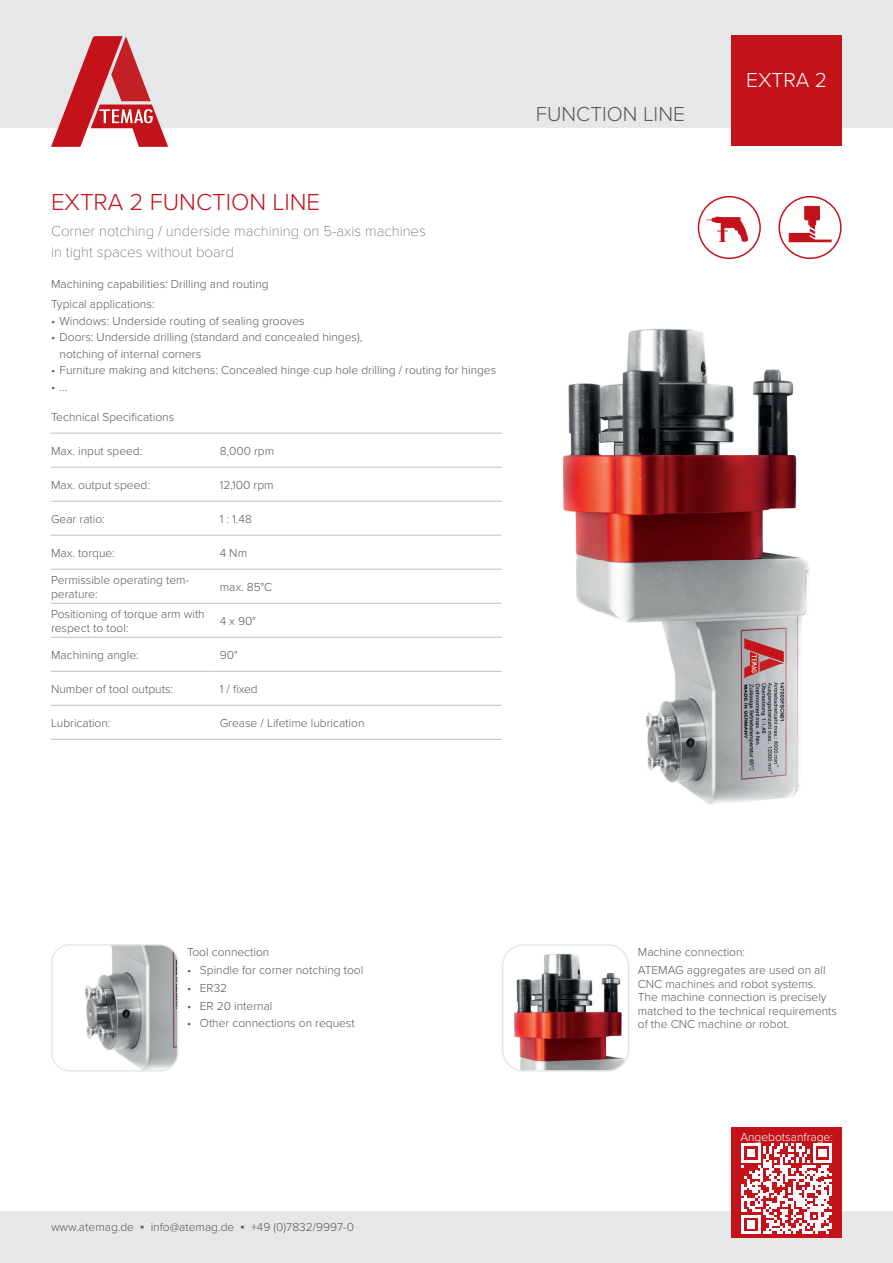
<style>
.page{position:relative;width:893px;height:1263px;background:#fff}
.page>*{position:absolute;margin:0;border:0;box-sizing:border-box;transform-origin:0 0}
.t1{font:300 24px "Proxima Nova";color:#c4121a}
.t2{font:300 21px "Proxima Nova";color:#57585a}
.t3{font:300 21px "Proxima Nova";color:#fff}
.t4{font:100 15px/21px "Proxima Nova T";color:#57585a}
.t5{font:300 12px/13.5px "Proxima Nova";color:#57585a}
.t6{font:300 12px "Proxima Nova";color:#fff}
.s1{font-family:"Verdana";font-weight:400}
</style>
<div class="page">
<div style="left:0;top:0;width:893px;height:128px;background:#e6e7e9"></div>
<div style="left:731px;top:36px;width:111px;height:110px;background:#c4121a"></div>
<div style="left:0;top:1212px;width:893px;height:51px;background:#e6e7e9"></div>
<div style="left:731px;top:1127px;width:111px;height:110px;background:#c4121a"></div>
<svg style="left:51px;top:36px;width:117px;height:111px"></svg>
<hr style="left:51px;top:433px;width:160px;height:1px;background:#bebfc2">
<hr style="left:211px;top:433px;width:291px;height:1px;background:#bebfc2">
<hr style="left:51px;top:467px;width:160px;height:1px;background:#bebfc2">
<hr style="left:211px;top:467px;width:291px;height:1px;background:#bebfc2">
<hr style="left:51px;top:501px;width:160px;height:1px;background:#bebfc2">
<hr style="left:211px;top:501px;width:291px;height:1px;background:#bebfc2">
<hr style="left:51px;top:535px;width:160px;height:1px;background:#bebfc2">
<hr style="left:211px;top:535px;width:291px;height:1px;background:#bebfc2">
<hr style="left:51px;top:569px;width:160px;height:1px;background:#bebfc2">
<hr style="left:211px;top:569px;width:291px;height:1px;background:#bebfc2">
<hr style="left:51px;top:603px;width:160px;height:1px;background:#bebfc2">
<hr style="left:211px;top:603px;width:291px;height:1px;background:#bebfc2">
<hr style="left:51px;top:637px;width:160px;height:1px;background:#bebfc2">
<hr style="left:211px;top:637px;width:291px;height:1px;background:#bebfc2">
<hr style="left:51px;top:671px;width:160px;height:1px;background:#bebfc2">
<hr style="left:211px;top:671px;width:291px;height:1px;background:#bebfc2">
<hr style="left:51px;top:705px;width:160px;height:1px;background:#bebfc2">
<hr style="left:211px;top:705px;width:291px;height:1px;background:#bebfc2">
<hr style="left:51px;top:739px;width:160px;height:1px;background:#bebfc2">
<hr style="left:211px;top:739px;width:291px;height:1px;background:#bebfc2">
<img style="left:562px;top:328px;width:248px;height:477px">
<img style="left:502px;top:947px;width:127px;height:124px">
<div style="left:502px;top:944px;width:127px;height:127px;border:2px solid #e6e7e9;border-radius:21px"></div>
<img style="left:54px;top:947px;width:122px;height:124px">
<div style="left:51px;top:944px;width:128px;height:127px;border:2px solid #e6e7e9;border-radius:18px"></div>
<svg style="left:741px;top:1143px;width:91px;height:91px"></svg>
<div style="left:698px;top:196px;width:63px;height:63px;border:2px solid #c4121a;border-radius:50%"></div>
<svg style="left:706px;top:217px;width:42px;height:25px"></svg>
<div style="left:778px;top:196px;width:64px;height:63px;border:2px solid #c4121a;border-radius:50%"></div>
<svg style="left:789px;top:206px;width:43px;height:36px"></svg>
<h1 class="t1" style="left:51px;top:184px;width:271px">EXTRA 2 FUNCTION LINE</h1>
<p class="t4" style="left:51px;top:219px;width:376px">Corner notching / underside machining on 5-axis machines in tight spaces without board</p>
<p class="t5" style="left:51px;top:273px;width:219px;line-height:20.7px">Machining capabilities: Drilling and routing<br>Typical applications:</p>
<p class="t5" style="left:51px;top:313px;width:255px">• Windows: Underside routing of sealing grooves</p>
<p class="t5" style="left:60px;top:328px;width:304px;line-height:16.5px;text-indent:-9px">• Doors: Underside drilling (standard and concealed hinges), notching of internal corners</p>
<p class="t5" style="left:51px;top:363px;width:447px">• Furniture making and kitchens: Concealed hinge cup hole drilling / routing for hinges</p>
<p class="t5" style="left:51px;top:379px;width:18px">• ...</p>
<p class="t5" style="left:51px;top:409px;width:125px">Technical Specifications</p>
<p class="t5" style="left:51px;top:443px;width:93px">Max. input speed:</p>
<p class="t5" style="left:220px;top:443px;width:56px">8,000 rpm</p>
<p class="t5" style="left:51px;top:477px;width:101px">Max. output speed:</p>
<p class="t5" style="left:220px;top:477px;width:55px">12,100 rpm</p>
<p class="t5" style="left:51px;top:511px;width:55px">Gear ratio:</p>
<p class="t5" style="left:220px;top:511px;width:34px">1 : 1.48</p>
<p class="t5" style="left:51px;top:546px;width:65px">Max. torque:</p>
<p class="t5" style="left:220px;top:546px;width:29px">4 Nm</p>
<p class="t5" style="left:51px;top:573px;width:140px">Permissible operating tem&shy;perature:</p>
<p class="t5" style="left:220px;top:580px;width:54px">max. 85°C</p>
<p class="t5" style="left:51px;top:607px;width:155px">Positioning of torque arm with respect to tool:</p>
<p class="t5" style="left:220px;top:614px;width:38px">4 x 90°</p>
<p class="t5" style="left:51px;top:648px;width:89px">Machining angle:</p>
<p class="t5" style="left:220px;top:648px;width:19px">90°</p>
<p class="t5" style="left:51px;top:682px;width:124px">Number of tool outputs:</p>
<p class="t5" style="left:220px;top:682px;width:40px">1 / fixed</p>
<p class="t5" style="left:51px;top:716px;width:61px">Lubrication:</p>
<p class="t5" style="left:220px;top:716px;width:146px">Grease / Lifetime lubrication</p>
<h2 class="t2" style="left:536px;top:98px;width:151px">FUNCTION LINE</h2>
<h2 class="t3" style="left:746px;top:64px;width:82px">EXTRA 2</h2>
<p class="t5" style="left:187px;top:945px;width:84px">Tool connection</p>
<p class="t5" style="left:187px;top:963px;width:178px">• Spindle for corner notching tool</p>
<p class="t5" style="left:187px;top:980px;width:42px">• ER32</p>
<p class="t5" style="left:187px;top:998px;width:87px">• ER 20 internal</p>
<p class="t5" style="left:187px;top:1016px;width:169px">• Other connections on request</p>
<p class="t5" style="left:51px;top:1219px;width:304px">www.atemag.de <span class="s1">▪</span> info@atemag.de <span class="s1">▪</span> +49 (0)7832/9997-0</p>
<p class="t5" style="left:638px;top:943px;width:189px;line-height:17.7px">Machine connection:<br>ATEMAG aggregates are used on all</p>
<p class="t5" style="left:638px;top:976px;width:201px">CNC machines and robot systems.<br>The machine connection is precisely matched to the technical requirements of the CNC machine or robot.</p>
<p class="t6" style="left:740px;top:1128px;width:94px">Angebotsanfrage:</p>
</div>
